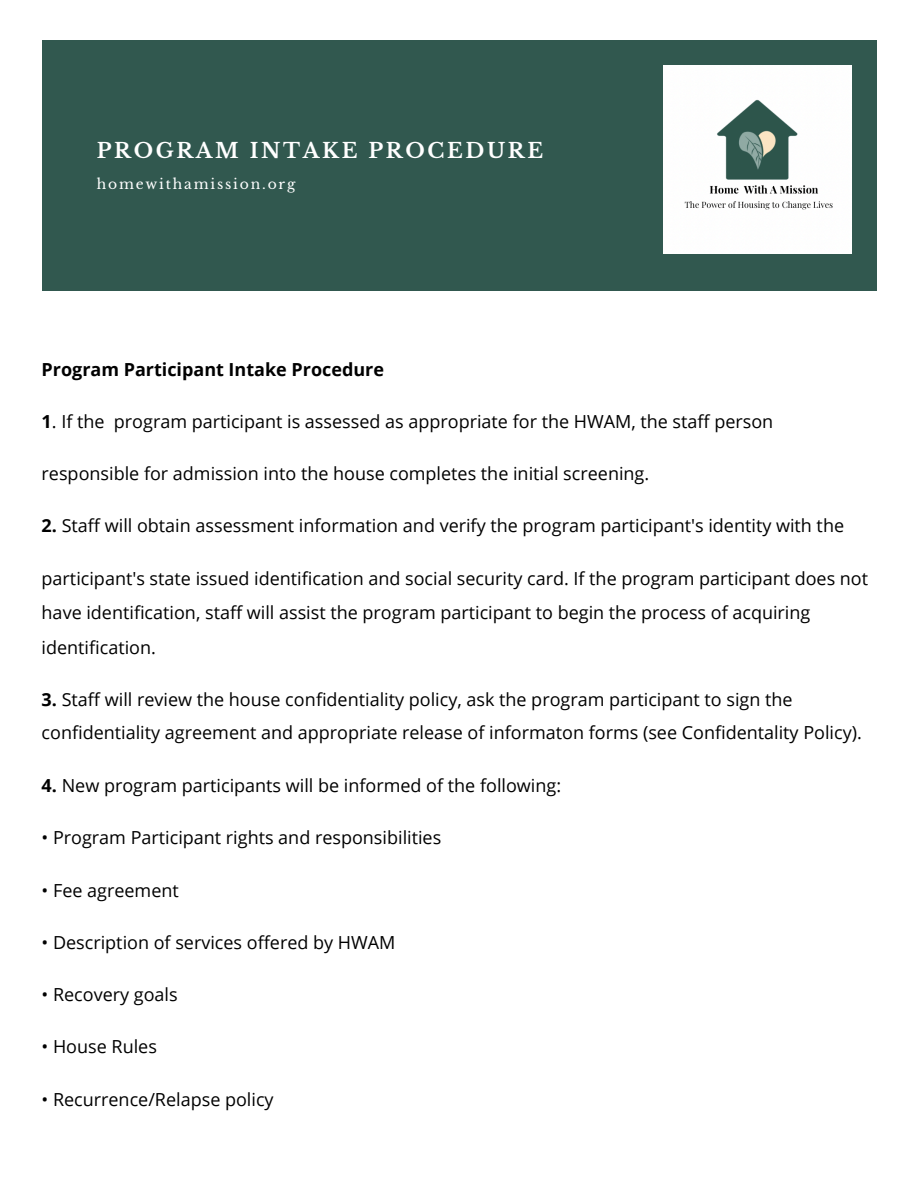
<style>
.page{position:relative;width:918px;height:1186px;background:#fff}
.page>*{position:absolute;margin:0;border:0;box-sizing:border-box;transform-origin:0 0}
.t1{font:700 20.55px "Libre Baskerville";letter-spacing:.13em;color:#fff}
.t2{font:18px/34.3px "Open Sans";color:#000}
.t3{font:700 18px "Open Sans";color:#000}
.t4{font:13.95px "Libre Baskerville";letter-spacing:.13em;color:#fff}
.s1{font-weight:700}
</style>
<div class="page">
<div style="left:42px;top:40px;width:834px;height:251px;background:#31584f"></div>
<img style="left:664px;top:66px;width:188px;height:187px">
<p class="t1" style="left:97px;top:138px;width:448px">PROGRAM INTAKE PROCEDURE</p>
<p class="t4" style="left:97px;top:175px;width:200px">homewithamission.org</p>
<h1 class="t3" style="left:42px;top:357px;width:344px">Program Participant Intake Procedure</h1>
<h1 class="t2" style="left:42px;top:403px;width:733px"><span class="s1">1</span>. If the program participant is assessed as appropriate for the HWAM, the staff person</h1>
<p class="t2" style="left:42px;top:456px;width:609px">responsible for admission into the house completes the initial screening.</p>
<h1 class="t2" style="left:42px;top:508px;width:804px"><span class="s1">2.</span> Staff will obtain assessment information and verify the program participant's identity with the</h1>
<p class="t2" style="left:42px;top:561px;width:828px">participant's state issued identification and social security card. If the program participant does not have identification, staff will assist the program participant to begin the process of acquiring identification.</p>
<h1 class="t2" style="left:42px;top:682px;width:822px;line-height:33.8px"><span class="s1">3.</span> Staff will review the house confidentiality policy, ask the program participant to sign the confidentiality agreement and appropriate release of informaton forms (see Confidentality Policy).</h1>
<h1 class="t2" style="left:42px;top:768px;width:521px"><span class="s1">4.</span> New program participants will be informed of the following:</h1>
<p class="t2" style="left:42px;top:820px;width:401px">• Program Participant rights and responsibilities</p>
<p class="t2" style="left:42px;top:872px;width:139px">• Fee agreement</p>
<p class="t2" style="left:42px;top:924px;width:355px">• Description of services offered by HWAM</p>
<p class="t2" style="left:42px;top:977px;width:138px">• Recovery goals</p>
<p class="t2" style="left:42px;top:1029px;width:117px">• House Rules</p>
<p class="t2" style="left:42px;top:1082px;width:234px">• Recurrence/Relapse policy</p>
</div>
